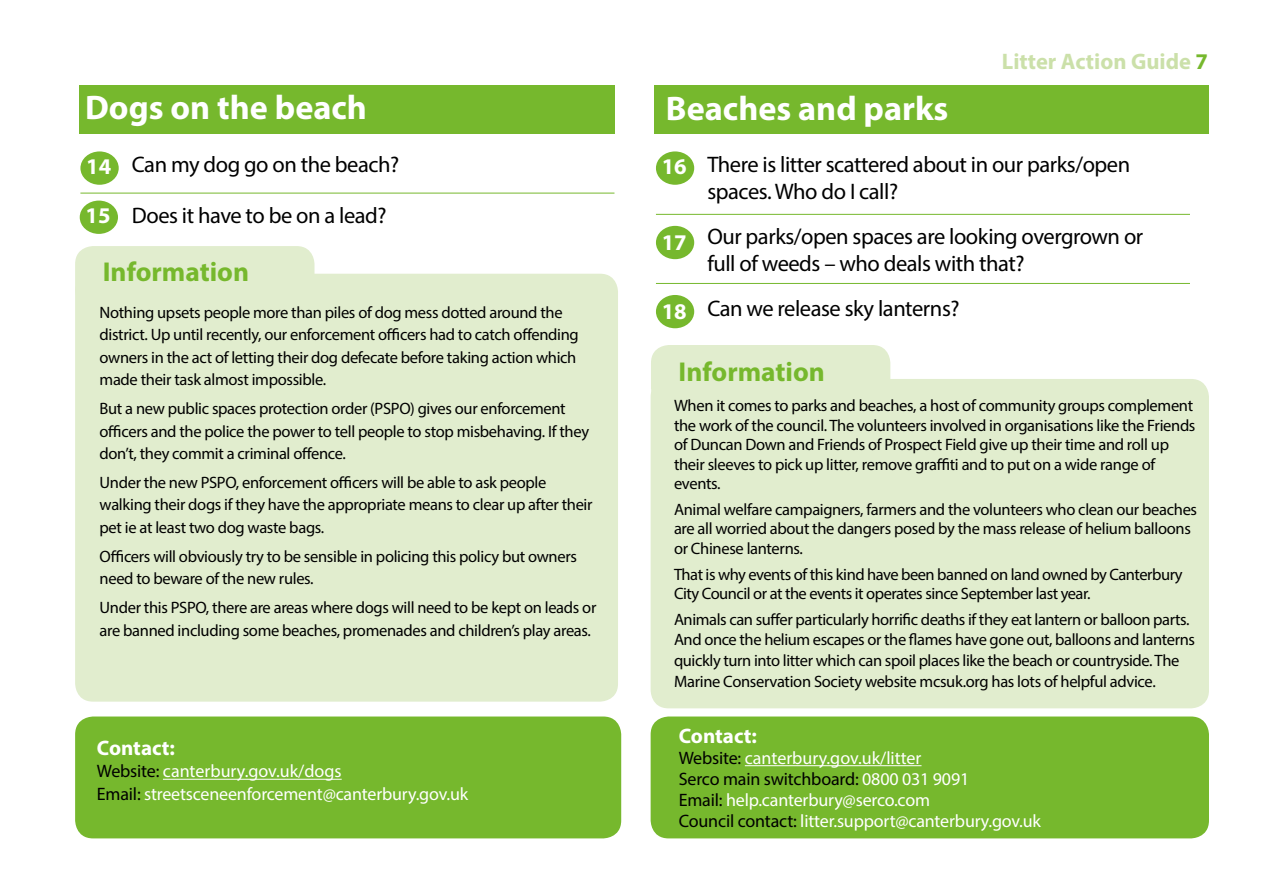
<style>
.page{position:relative;width:1263px;height:893px;background:#fff}
.page>*{position:absolute;margin:0;border:0;box-sizing:border-box;transform-origin:0 0}
.t1{font:700 34.2px "Myriad Pro";color:#fff}
.t2{font:700 27.3px "Myriad Pro";color:#76b82d}
.t3{font:22.5px/27px "Myriad Pro";letter-spacing:-.02em;color:#000}
.t4{font:700 22.5px "Myriad Pro";color:#cbe0a9}
.t5{font:700 22.5px "Myriad Pro";color:#fff}
.t6{font:700 21px "Myriad Pro";color:#fff}
.t7{font:18px/21px "Myriad Pro";letter-spacing:-.01em;color:#fff}
.t8{font:16.5px/22.5px "Myriad Pro";letter-spacing:-.02em;color:#000}
.s1{color:#76b82d}
.s2{color:#000}
</style>
<div class="page">
<div style="left:75px;top:274px;width:543px;height:428px;background:#e1edce;border-radius:18px"></div>
<div style="left:651px;top:379px;width:558px;height:329px;background:#e1edce;border-radius:18px"></div>
<div style="left:79px;top:86px;width:535px;height:48px;background:#76b82d"></div>
<div style="left:654px;top:86px;width:555px;height:48px;background:#76b82d"></div>
<div style="left:80px;top:151px;width:39px;height:34px;background:#76b82d;border-radius:50%"></div>
<div style="left:656px;top:151px;width:38px;height:34px;background:#76b82d;border-radius:50%"></div>
<div style="left:656px;top:226px;width:38px;height:33px;background:#76b82d;border-radius:50%"></div>
<hr style="left:80px;top:193px;width:534px;height:1px;background:#76b82d">
<hr style="left:656px;top:214px;width:534px;height:1px;background:#76b82d">
<div style="left:75px;top:716px;width:546px;height:122px;background:#76b82d;border-radius:18px"></div>
<div style="left:651px;top:716px;width:558px;height:122px;background:#76b82d;border-radius:18px"></div>
<hr style="left:163px;top:779px;width:179px;height:1px;background:#fff">
<hr style="left:745px;top:765px;width:176px;height:1px;background:#fff">
<div style="left:651px;top:345px;width:239px;height:61px;background:#e1edce;border-radius:18px"></div>
<div style="left:75px;top:246px;width:239px;height:61px;background:#e1edce;border-radius:18px"></div>
<div style="left:80px;top:201px;width:38px;height:33px;background:#76b82d;border-radius:50%"></div>
<div style="left:656px;top:295px;width:38px;height:33px;background:#76b82d;border-radius:50%"></div>
<hr style="left:656px;top:283px;width:534px;height:1px;background:#76b82d">
<h3 class="t4" style="left:1002px;top:47px;width:208px">Litter Action Guide <span class="s1">7</span></h3>
<h1 class="t1" style="left:85px;top:85px;width:283px">Dogs on the beach</h1>
<h1 class="t1" style="left:666px;top:86px;width:284px">Beaches and parks</h1>
<h3 class="t3" style="left:132px;top:151px;width:269px">Can my dog go on the beach?</h3>
<h3 class="t3" style="left:132px;top:202px;width:256px">Does it have to be on a lead?</h3>
<h3 class="t3" style="left:707px;top:151px;width:424px">There is litter scattered about in our parks/open spaces. Who do I call?</h3>
<h3 class="t3" style="left:707px;top:223px;width:437px">Our parks/open spaces are looking overgrown or full of weeds – who deals with that?</h3>
<h3 class="t3" style="left:707px;top:295px;width:254px">Can we release sky lanterns?</h3>
<h3 class="t5" style="left:86px;top:152px;width:26px">14</h3>
<h3 class="t5" style="left:662px;top:152px;width:26px">16</h3>
<h3 class="t5" style="left:86px;top:201px;width:26px">15</h3>
<h3 class="t5" style="left:662px;top:228px;width:26px">17</h3>
<h2 class="t2" style="left:103px;top:254px;width:148px">Information</h2>
<h3 class="t5" style="left:662px;top:297px;width:26px">18</h3>
<p class="t8" style="left:100px;top:301px;width:481px">Nothing upsets people more than piles of dog mess dotted around the district. Up until recently, our enforcement officers had to catch offending owners in the act of letting their dog defecate before taking action which made their task almost impossible.</p>
<p class="t8" style="left:100px;top:397px;width:491px">But a new public spaces protection order (PSPO) gives our enforcement officers and the police the power to tell people to stop misbehaving. If they don’t, they commit a criminal offence.</p>
<p class="t8" style="left:100px;top:471px;width:494px">Under the new PSPO, enforcement officers will be able to ask people walking their dogs if they have the appropriate means to clear up after their pet ie at least two dog waste bags.</p>
<p class="t8" style="left:100px;top:545px;width:479px">Officers will obviously try to be sensible in policing this policy but owners need to beware of the new rules.</p>
<p class="t8" style="left:100px;top:596px;width:498px">Under this PSPO, there are areas where dogs will need to be kept on leads or are banned including some beaches, promenades and children’s play areas.</p>
<h2 class="t2" style="left:679px;top:354px;width:148px">Information</h2>
<p class="t8" style="left:674px;top:395px;width:523px;line-height:19.5px">When it comes to parks and beaches, a host of community groups complement the work of the council. The volunteers involved in organisations like the Friends of Duncan Down and Friends of Prospect Field give up their time and roll up their sleeves to pick up litter, remove graffiti and to put on a wide range of events.</p>
<p class="t8" style="left:674px;top:499px;width:525px;line-height:19.5px">Animal welfare campaigners, farmers and the volunteers who clean our beaches are all worried about the dangers posed by the mass release of helium balloons or Chinese lanterns.</p>
<p class="t8" style="left:674px;top:564px;width:510px;line-height:19.5px">That is why events of this kind have been banned on land owned by Canterbury<br>City Council or at the events it operates since September last year.</p>
<p class="t8" style="left:674px;top:610px;width:522px;line-height:19.5px">Animals can suffer particularly horrific deaths if they eat lantern or balloon parts.<br>And once the helium escapes or the flames have gone out, balloons and lanterns</p>
<p class="t8" style="left:674px;top:649px;width:507px;line-height:21px">quickly turn into litter which can spoil places like the beach or countryside. The<br>Marine Conservation Society website mcsuk.org has lots of helpful advice.</p>
<p class="t6" style="left:97px;top:734px;width:80px">Contact:</p>
<p class="t7" style="left:97px;top:760px;width:373px;line-height:22.5px"><span class="s2">Website:</span> canterbury.gov.uk/dogs<br><span class="s2">Email:</span> streetsceneenforcement@canterbury.gov.uk</p>
<p class="t6" style="left:679px;top:722px;width:80px">Contact:</p>
<p class="t7" style="left:679px;top:747px;width:364px"><span class="s2">Website:</span> canterbury.gov.uk/litter<br><span class="s2">Serco main switchboard:</span> 0800 031 9091<br><span class="s2">Email:</span> help.canterbury@serco.com<br><span class="s2">Council contact:</span> litter.support@canterbury.gov.uk</p>
</div>
